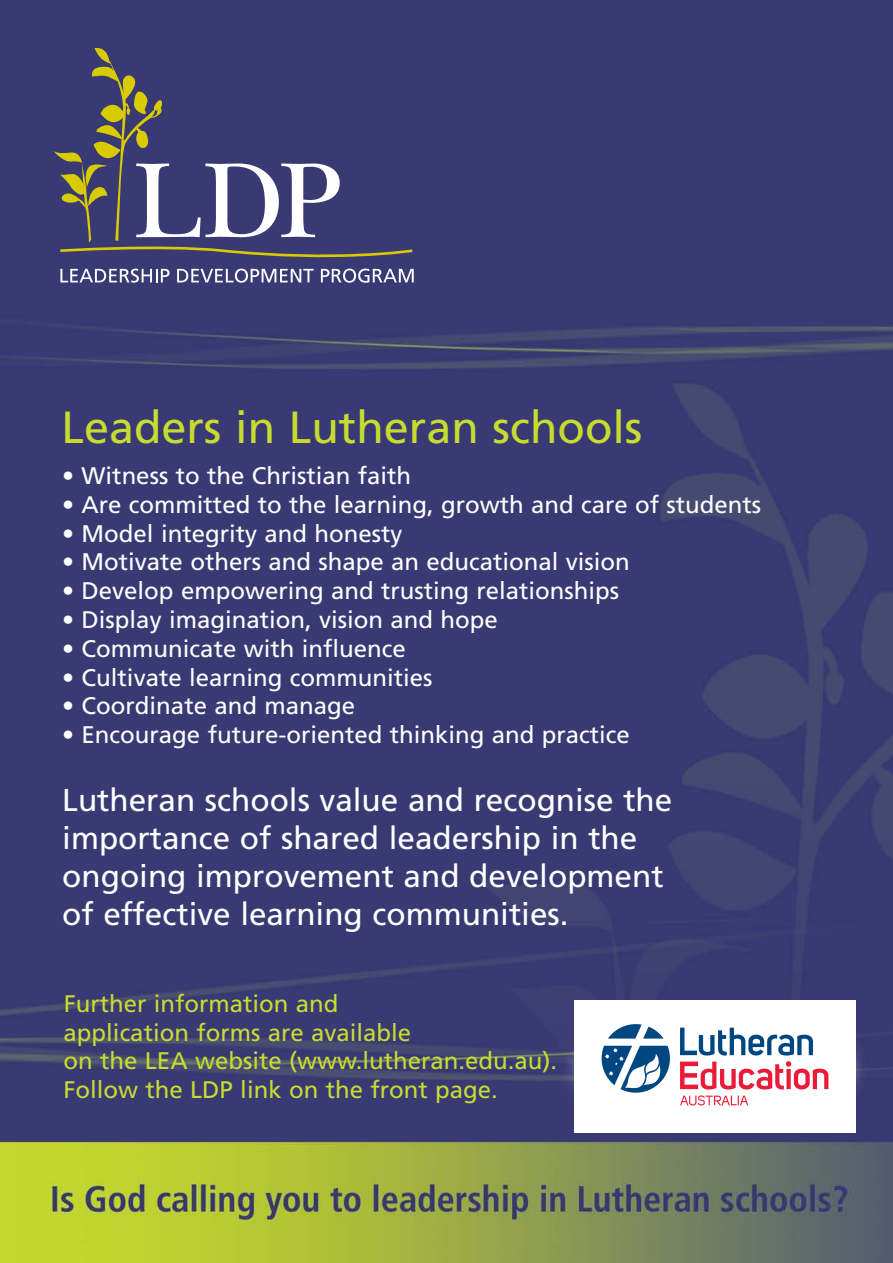
<style>
.page{position:relative;width:893px;height:1263px;background:#fff}
.page>*{position:absolute;margin:0;border:0;box-sizing:border-box;transform-origin:0 0}
.t1{font:45px "Frutiger";color:#c8dc30}
.t2{font:31.5px/37.8px "Frutiger";color:#fff}
.t3{font:24px "Frutiger";color:#fff}
.t4{font:24px/28.8px "Frutiger";color:#c8dc30}
</style>
<div class="page">
<img style="left:0;top:0;width:893px;height:1263px">
<svg style="left:53px;top:48px;width:361px;height:235px;background:#4f5077"></svg>
<img style="left:574px;top:1000px;width:282px;height:132px">
<h1 class="t1" style="left:62px;top:410px;width:582px">Leaders in Lutheran schools</h1>
<p class="t3" style="left:62px;top:466px;width:350px">• Witness to the Christian faith</p>
<p class="t3" style="left:62px;top:495px;width:700px">• Are committed to the learning, growth and care of students</p>
<p class="t3" style="left:62px;top:523px;width:342px">• Model integrity and honesty</p>
<p class="t3" style="left:62px;top:552px;width:569px">• Motivate others and shape an educational vision</p>
<p class="t3" style="left:62px;top:581px;width:558px">• Develop empowering and trusting relationships</p>
<p class="t3" style="left:62px;top:610px;width:437px">• Display imagination, vision and hope</p>
<p class="t3" style="left:62px;top:639px;width:345px">• Communicate with influence</p>
<p class="t3" style="left:62px;top:667px;width:372px">• Cultivate learning communities</p>
<p class="t3" style="left:62px;top:696px;width:294px">• Coordinate and manage</p>
<p class="t3" style="left:62px;top:725px;width:569px">• Encourage future-oriented thinking and practice</p>
<h2 class="t2" style="left:62px;top:784px;width:612px">Lutheran schools value and recognise the importance of shared leadership in the ongoing improvement and development of effective learning communities.</h2>
<p class="t4" style="left:64px;top:991px;width:495px">Further information and<br>application forms are available<br>on the LEA website (www.lutheran.edu.au).<br>Follow the LDP link on the front page.</p>
</div>
